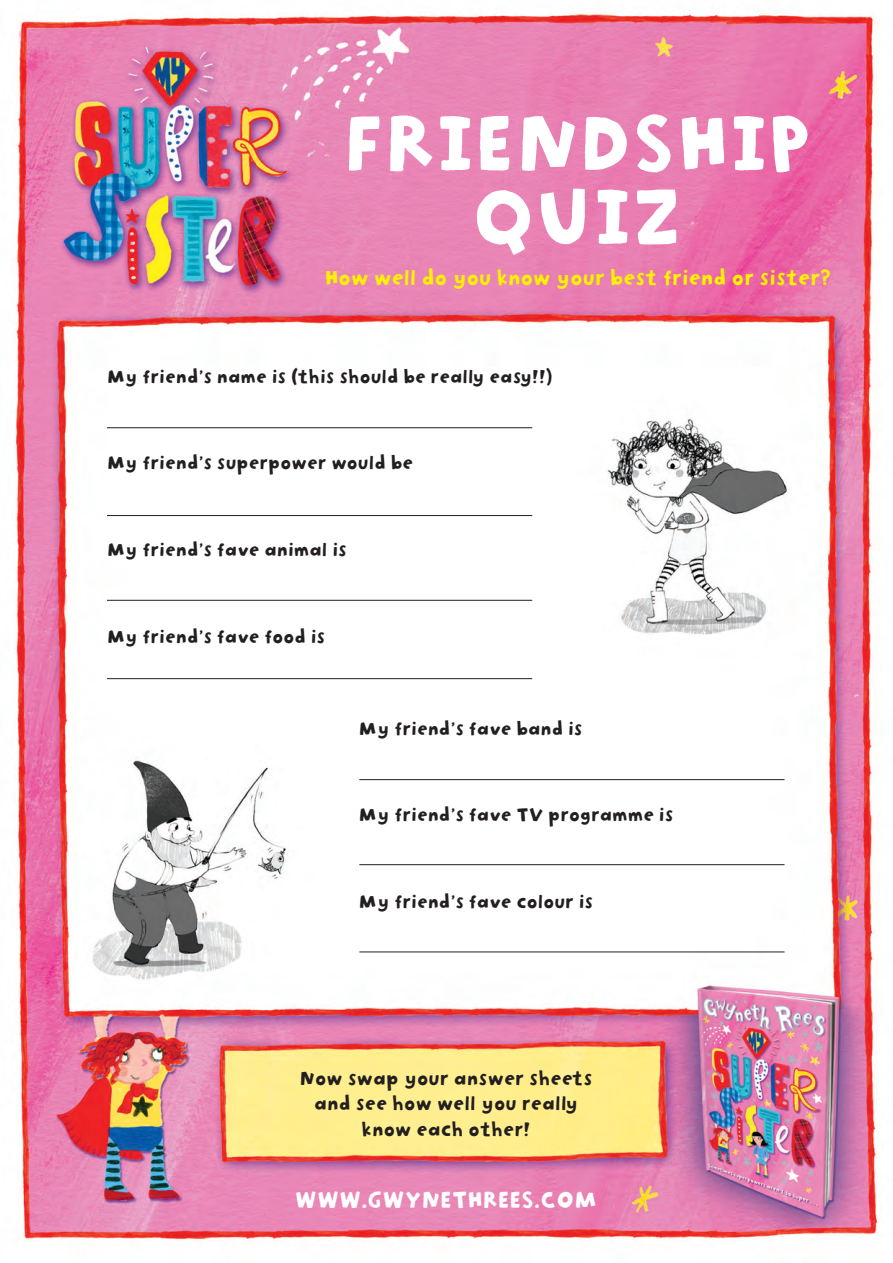
<style>
.page{position:relative;width:893px;height:1263px;background:#fff}
.page>*{position:absolute;margin:0;border:0;box-sizing:border-box;transform-origin:0 0}
.t1{font:74.7px/73.5px "Slappy 2";color:#fff;text-align:center}
.t2{font:21.75px "Slappy 2";color:#fff}
.t3{font:19.5px "Slappy 2";color:#fff101}
.t4{font:18px/25.5px "Slappy 2";color:#231f20;text-align:center}
.t5{font:17.25px "Slappy 2";color:#231f20}
</style>
<div class="page">
<img style="left:16px;top:11px;width:862px;height:1231px">
<hr style="left:107px;top:427px;width:425px;height:1px;background:#231f20">
<hr style="left:107px;top:515px;width:425px;height:1px;background:#231f20">
<hr style="left:107px;top:600px;width:425px;height:1px;background:#231f20">
<hr style="left:107px;top:678px;width:425px;height:1px;background:#231f20">
<hr style="left:359px;top:779px;width:425px;height:1px;background:#231f20">
<hr style="left:359px;top:864px;width:425px;height:1px;background:#231f20">
<hr style="left:359px;top:951px;width:425px;height:1px;background:#231f20">
<p class="t1" style="left:344px;top:105px;width:470px">FRIENDSHIP<br>QUIZ</p>
<p class="t3" style="left:325px;top:262px;width:508px">How well do you know your best friend or sister?</p>
<p class="t5" style="left:107px;top:363px;width:447px">My friend’s name is (this should be really easy!!)</p>
<p class="t5" style="left:107px;top:450px;width:308px">My friend’s superpower would be</p>
<p class="t5" style="left:107px;top:536px;width:241px">My friend’s fave animal is</p>
<p class="t5" style="left:107px;top:623px;width:220px">My friend’s fave food is</p>
<p class="t5" style="left:359px;top:715px;width:225px">My friend’s fave band is</p>
<p class="t5" style="left:359px;top:801px;width:316px">My friend’s fave TV programme is</p>
<p class="t5" style="left:359px;top:888px;width:236px">My friend’s fave colour is</p>
<p class="t4" style="left:300px;top:1065px;width:295px">Now swap your answer sheets and see how well you really know each other!</p>
<p class="t2" style="left:295px;top:1183px;width:304px">WWW.GWYNETHREES.COM</p>
</div>
